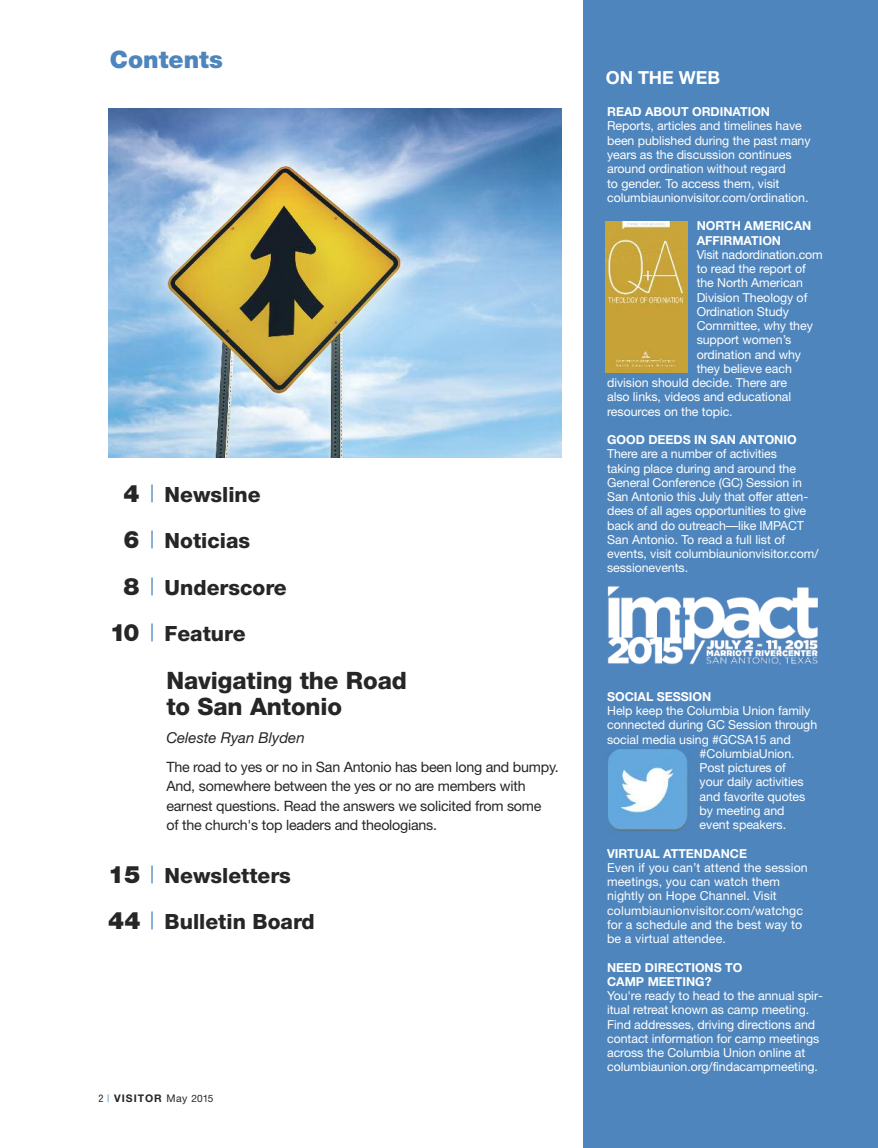
<style>
.page{position:relative;width:878px;height:1148px;background:#fff}
.page>*{position:absolute;margin:0;border:0;box-sizing:border-box;transform-origin:0 0}
.t1{font:800 24px/25.5px "Helvetica Neue";letter-spacing:-.005em;color:#272627}
.t2{font:900 24px "Helvetica Neue";color:#4e85bd}
.t3{font:800 21px "Helvetica Neue";color:#272627}
.t4{font:700 18px "Helvetica Neue";color:#fff}
.t5{font:italic 15px "Helvetica Neue";color:#272627}
.t6{font:14.25px/19.5px "Helvetica Neue";letter-spacing:-.015em;color:#272627}
.t7{font:12.3px/14.2px "Helvetica Neue";letter-spacing:-.005em;color:#fff}
.t8{font:700 12.3px/14.2px "Helvetica Neue";color:#fff}
.t9{font:700 10.5px "Helvetica Neue";letter-spacing:.1em;color:#272627}
.s1{font-weight:900;font-size:24px}
.s2{font-weight:300;font-size:24px;color:#4e85bd}
.s3{font-weight:400;font-stretch:condensed}
.s4{font-weight:400;font-stretch:condensed;color:#4e85bd}
.s5{font-weight:400}
.s6{font-weight:400;font-size:10.2px}
</style>
<div class="page">
<div style="left:583px;top:0;width:295px;height:1148px;background:#4e85bd"></div>
<img style="left:108px;top:108px;width:453px;height:350px">
<img style="left:606px;top:221px;width:81px;height:152px">
<img style="left:607px;top:586px;width:211px;height:79px">
<img style="left:608px;top:749px;width:82px;height:84px">
<h1 class="t2" style="left:110px;top:51px;width:114px">Contents</h1>
<h2 class="t3" style="left:123px;top:487px;width:139px"><span class="s1">4</span> <span class="s2">|</span> Newsline</h2>
<h2 class="t3" style="left:123px;top:533px;width:128px"><span class="s1">6</span> <span class="s2">|</span> Noticias</h2>
<h2 class="t3" style="left:123px;top:580px;width:165px"><span class="s1">8</span> <span class="s2">|</span> Underscore</h2>
<h2 class="t3" style="left:110px;top:626px;width:137px"><span class="s1">10</span> <span class="s2">|</span> Feature</h2>
<h1 class="t1" style="left:166px;top:670px;width:242px">Navigating the Road to San Antonio</h1>
<p class="t5" style="left:166px;top:732px;width:140px">Celeste Ryan Blyden</p>
<p class="t6" style="left:166px;top:758px;width:394px">The road to yes or no in San Antonio has been long and bumpy.<br>And, somewhere between the yes or no are members with earnest questions. Read the answers we solicited from some<br>of the church's top leaders and theologians.</p>
<h2 class="t3" style="left:108px;top:868px;width:184px"><span class="s1">15</span> <span class="s2">|</span> Newsletters</h2>
<h2 class="t3" style="left:108px;top:914px;width:208px"><span class="s1">44</span> <span class="s2">|</span> Bulletin Board</h2>
<p class="t9" style="left:98px;top:1094px;width:117px"><span class="s3">2</span> <span class="s4">|</span> VISITOR <span class="s5">May</span> <span class="s6">2015</span></p>
<h3 class="t4" style="left:605px;top:71px;width:116px">ON THE WEB</h3>
<p class="t8" style="left:607px;top:106px;width:164px">READ ABOUT ORDINATION</p>
<p class="t7" style="left:607px;top:120px;width:205px">Reports, articles and timelines have been published during the past many years as the discussion continues around ordination without regard<br>to gender. To access them, visit columbiaunionvisitor.com/ordination.</p>
<p class="t8" style="left:696px;top:220px;width:116px">NORTH AMERICAN<br>AFFIRMATION</p>
<p class="t7" style="left:696px;top:248px;width:128px">Visit nadordination.com</p>
<p class="t7" style="left:696px;top:263px;width:111px">to read the report of</p>
<p class="t7" style="left:696px;top:277px;width:108px">the North American</p>
<p class="t7" style="left:696px;top:291px;width:112px">Division Theology of</p>
<p class="t7" style="left:696px;top:305px;width:94px">Ordination Study</p>
<p class="t7" style="left:696px;top:320px;width:118px">Committee, why they</p>
<p class="t7" style="left:696px;top:334px;width:96px">support women’s</p>
<p class="t7" style="left:696px;top:348px;width:106px">ordination and why</p>
<p class="t7" style="left:696px;top:362px;width:97px">they believe each</p>
<p class="t7" style="left:607px;top:377px;width:181px">division should decide. There are</p>
<p class="t7" style="left:607px;top:391px;width:185px">also links, videos and educational</p>
<p class="t7" style="left:607px;top:405px;width:127px">resources on the topic.</p>
<p class="t8" style="left:607px;top:434px;width:191px">GOOD DEEDS IN SAN ANTONIO</p>
<p class="t7" style="left:607px;top:448px;width:213px">There are a number of activities<br>taking place during and around the General Conference (GC) Session in San Antonio this July that offer atten&shy;dees of all ages opportunities to give back and do outreach—like IMPACT San Antonio. To read a full list of events, visit columbiaunionvisitor.com/ sessionevents.</p>
<p class="t8" style="left:607px;top:690px;width:106px">SOCIAL SESSION</p>
<p class="t7" style="left:607px;top:704px;width:205px">Help keep the Columbia Union family</p>
<p class="t7" style="left:607px;top:719px;width:211px">connected during GC Session through</p>
<p class="t7" style="left:607px;top:733px;width:185px">social media using #GCSA15 and</p>
<p class="t7" style="left:699px;top:747px;width:96px">#ColumbiaUnion.</p>
<p class="t7" style="left:699px;top:761px;width:88px">Post pictures of</p>
<p class="t7" style="left:699px;top:776px;width:105px">your daily activities</p>
<p class="t7" style="left:699px;top:790px;width:107px">and favorite quotes</p>
<p class="t7" style="left:699px;top:804px;width:86px">by meeting and</p>
<p class="t7" style="left:699px;top:818px;width:88px">event speakers.</p>
<p class="t8" style="left:607px;top:847px;width:141px">VIRTUAL ATTENDANCE</p>
<p class="t7" style="left:607px;top:861px;width:202px">Even if you can’t attend the session meetings, you can watch them nightly on Hope Channel. Visit columbiaunionvisitor.com/watchgc for a schedule and the best way to be a virtual attendee.</p>
<p class="t8" style="left:607px;top:961px;width:137px">NEED DIRECTIONS TO<br>CAMP MEETING?</p>
<p class="t7" style="left:607px;top:989px;width:217px">You're ready to head to the annual spir&shy;itual retreat known as camp meeting.<br>Find addresses, driving directions and contact information for camp meetings across the Columbia Union online at columbiaunion.org/findacampmeeting.</p>
</div>
